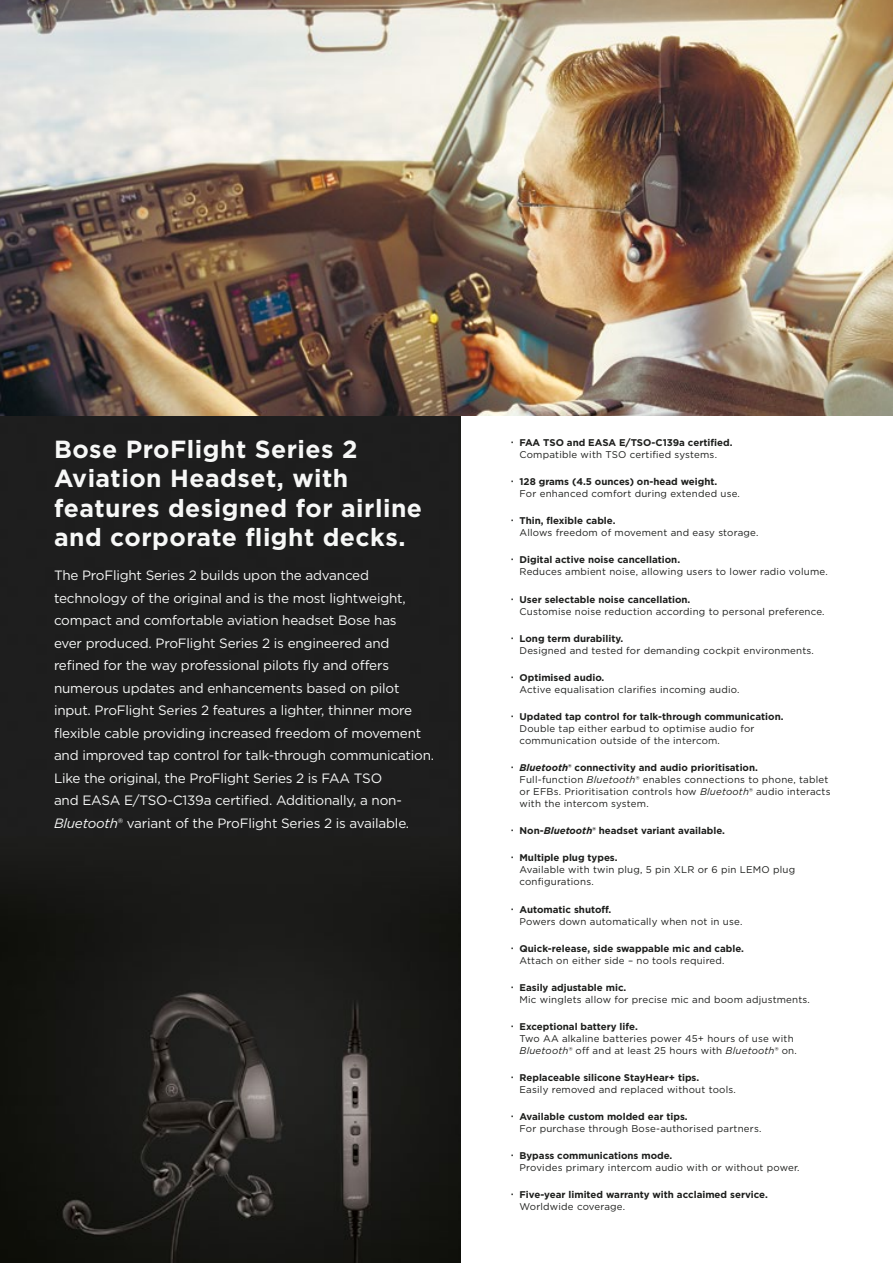
<style>
.page{position:relative;width:893px;height:1263px;background:#fff}
.page>*{position:absolute;margin:0;border:0;box-sizing:border-box;transform-origin:0 0}
.t1{font:700 24.75px/29.2px "Gotham";letter-spacing:.02em;color:#f7f8f7}
.t2{font:13.5px/22.5px "Gotham";letter-spacing:-.015em;color:#f7f8f7}
.t3{font:9.75px/12px "Gotham";letter-spacing:.02em;color:#1d1e1c}
.t4{font:700 9.75px "Gotham";color:#1d1e1c}
.s1{font-style:italic}
.s2{font-weight:700;font-style:italic}
.s3{font-weight:700}
</style>
<div class="page">
<img style="left:0;top:416px;width:460px;height:847px">
<img style="left:0;top:0;width:893px;height:416px">
<h1 class="t1" style="left:54px;top:434px;width:370px">Bose ProFlight Series 2<br>Aviation Headset, with features designed for airline and corporate flight decks.</h1>
<p class="t2" style="left:54px;top:564px;width:382px">The ProFlight Series 2 builds upon the advanced technology of the original and is the most lightweight, compact and comfortable aviation headset Bose has<br>ever produced. ProFlight Series 2 is engineered and refined for the way professional pilots fly and offers numerous updates and enhancements based on pilot input. ProFlight Series 2 features a lighter, thinner more flexible cable providing increased freedom of movement and improved tap control for talk-through communication.<br>Like the original, the ProFlight Series 2 is FAA TSO<br>and EASA E/TSO-C139a certified. Additionally, a non-<span class="s1">Bluetooth</span>® variant of the ProFlight Series 2 is available.</p>
<p class="t4" style="left:519px;top:436px;width:214px">FAA TSO and EASA E/TSO-C139a certified.</p>
<p class="t3" style="left:519px;top:448px;width:199px">Compatible with TSO certified systems.</p>
<p class="t4" style="left:519px;top:475px;width:199px">128 grams (4.5 ounces) on-head weight.</p>
<p class="t3" style="left:519px;top:487px;width:222px">For enhanced comfort during extended use.</p>
<p class="t4" style="left:519px;top:514px;width:98px">Thin, flexible cable.</p>
<p class="t3" style="left:519px;top:527px;width:240px">Allows freedom of movement and easy storage.</p>
<p class="t4" style="left:519px;top:553px;width:162px">Digital active noise cancellation.</p>
<p class="t3" style="left:519px;top:566px;width:310px">Reduces ambient noise, allowing users to lower radio volume.</p>
<p class="t4" style="left:519px;top:593px;width:172px">User selectable noise cancellation.</p>
<p class="t3" style="left:519px;top:605px;width:307px">Customise noise reduction according to personal preference.</p>
<p class="t4" style="left:519px;top:632px;width:105px">Long term durability.</p>
<p class="t3" style="left:519px;top:644px;width:296px">Designed and tested for demanding cockpit environments.</p>
<p class="t4" style="left:519px;top:671px;width:86px">Optimised audio.</p>
<p class="t3" style="left:519px;top:683px;width:221px">Active equalisation clarifies incoming audio.</p>
<p class="t4" style="left:519px;top:710px;width:265px">Updated tap control for talk-through communication.</p>
<p class="t3" style="left:519px;top:722px;width:236px">Double tap either earbud to optimise audio for communication outside of the intercom.</p>
<p class="t3" style="left:519px;top:761px;width:313px"><span class="s2">Bluetooth</span><span class="s3">® connectivity and audio prioritisation.<br></span>Full-function <span class="s1">Bluetooth</span>® enables connections to phone, tablet or EFBs. Prioritisation controls how <span class="s1">Bluetooth</span>® audio interacts with the intercom system.</p>
<p class="t4" style="left:519px;top:824px;width:207px">Non-<span class="s1">Bluetooth</span>® headset variant available.</p>
<p class="t4" style="left:519px;top:851px;width:100px">Multiple plug types.</p>
<p class="t3" style="left:519px;top:864px;width:277px">Available with twin plug, 5 pin XLR or 6 pin LEMO plug configurations.</p>
<p class="t4" style="left:519px;top:902px;width:93px">Automatic shutoff.</p>
<p class="t3" style="left:519px;top:915px;width:224px">Powers down automatically when not in use.</p>
<p class="t4" style="left:519px;top:942px;width:226px">Quick-release, side swappable mic and cable.</p>
<p class="t3" style="left:519px;top:954px;width:207px">Attach on either side – no tools required.</p>
<p class="t4" style="left:519px;top:981px;width:108px">Easily adjustable mic.</p>
<p class="t3" style="left:519px;top:993px;width:292px">Mic winglets allow for precise mic and boom adjustments.</p>
<p class="t4" style="left:519px;top:1020px;width:120px">Exceptional battery life.</p>
<p class="t3" style="left:519px;top:1032px;width:279px">Two AA alkaline batteries power 45+ hours of use with<br><span class="s1">Bluetooth</span>® off and at least 25 hours with <span class="s1">Bluetooth</span>® on.</p>
<p class="t4" style="left:519px;top:1071px;width:181px">Replaceable silicone StayHear+ tips.</p>
<p class="t3" style="left:519px;top:1083px;width:218px">Easily removed and replaced without tools.</p>
<p class="t4" style="left:519px;top:1110px;width:170px">Available custom molded ear tips.</p>
<p class="t3" style="left:519px;top:1122px;width:243px">For purchase through Bose-authorised partners.</p>
<p class="t4" style="left:519px;top:1149px;width:154px">Bypass communications mode.</p>
<p class="t3" style="left:519px;top:1162px;width:282px">Provides primary intercom audio with or without power.</p>
<p class="t4" style="left:519px;top:1188px;width:250px">Five-year limited warranty with acclaimed service.</p>
<p class="t3" style="left:519px;top:1201px;width:107px">Worldwide coverage.</p>
</div>
